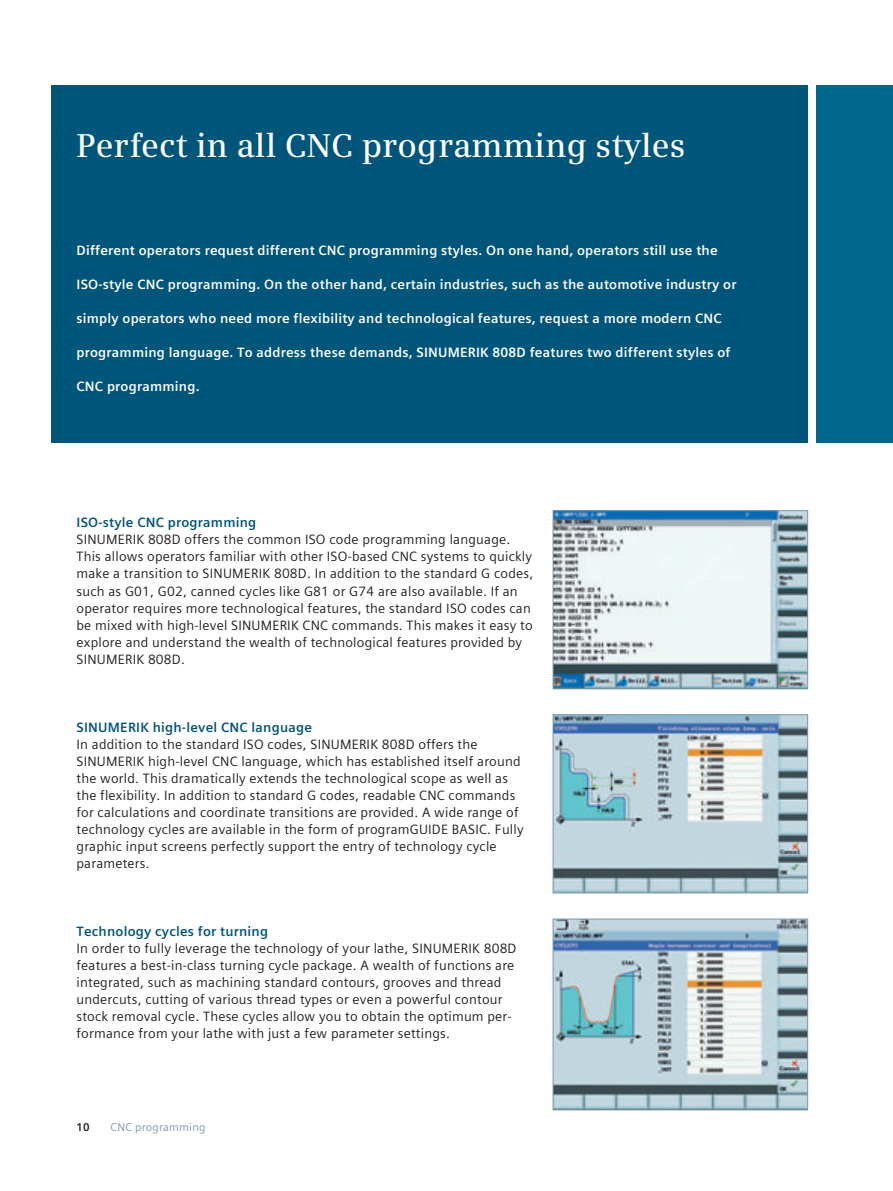
<style>
.page{position:relative;width:893px;height:1191px;background:#fff}
.page>*{position:absolute;margin:0;border:0;box-sizing:border-box;transform-origin:0 0}
.t1{font:600 33px "Siemens Serif";letter-spacing:.005em;color:#fff}
.t2{font:13.5px/17px "Siemens Sans Global";letter-spacing:.015em;color:#231f20}
.t3{font:700 13.5px "Siemens Sans Global";letter-spacing:.015em;color:#fff}
.t4{font:700 13.5px "Siemens Sans Global";letter-spacing:.015em;color:#00567a}
.t5{font:11.25px "Siemens Sans Global";letter-spacing:.02em;color:#7b99a9}
.t6{font:700 11.25px "Siemens Sans Global";color:#231f20}
</style>
<div class="page">
<div style="left:51px;top:85px;width:757px;height:357px;background:#00567a"></div>
<div style="left:816px;top:85px;width:77px;height:357px;background:#00688b"></div>
<img style="left:555px;top:716px;width:251px;height:175px">
<div style="left:553px;top:714px;width:255px;height:179px;border:1px solid #7b99a9"></div>
<img style="left:555px;top:920px;width:251px;height:188px">
<div style="left:553px;top:918px;width:255px;height:192px;border:1px solid #7b99a9"></div>
<img style="left:555px;top:512px;width:251px;height:175px">
<div style="left:553px;top:510px;width:255px;height:179px;border:1px solid #7b99a9"></div>
<h1 class="t1" style="left:77px;top:130px;width:610px">Perfect in all CNC programming styles</h1>
<p class="t3" style="left:77px;top:242px;width:643px">Different operators request different CNC programming styles. On one hand, operators still use the</p>
<p class="t3" style="left:77px;top:276px;width:661px">ISO-style CNC programming. On the other hand, certain industries, such as the automotive industry or</p>
<p class="t3" style="left:77px;top:310px;width:647px">simply operators who need more flexibility and technological features, request a more modern CNC</p>
<p class="t3" style="left:77px;top:344px;width:655px">programming language. To address these demands, SINUMERIK 808D features two different styles of</p>
<p class="t3" style="left:77px;top:378px;width:125px">CNC programming.</p>
<p class="t4" style="left:77px;top:514px;width:181px">ISO-style CNC programming</p>
<p class="t2" style="left:77px;top:531px;width:458px">SINUMERIK 808D offers the common ISO code programming language.<br>This allows operators familiar with other ISO-based CNC systems to quickly make a transition to SINUMERIK 808D. In addition to the standard G codes, such as G01, G02, canned cycles like G81 or G74 are also available. If an operator requires more technological features, the standard ISO codes can be mixed with high-level SINUMERIK CNC commands. This makes it easy to explore and understand the wealth of technological features provided by SINUMERIK 808D.</p>
<p class="t4" style="left:77px;top:718px;width:237px">SINUMERIK high-level CNC language</p>
<p class="t2" style="left:77px;top:735px;width:449px">In addition to the standard ISO codes, SINUMERIK 808D offers the SINUMERIK high-level CNC language, which has established itself around the world. This dramatically extends the technological scope as well as the flexibility. In addition to standard G codes, readable CNC commands for calculations and coordinate transitions are provided. A wide range of technology cycles are available in the form of programGUIDE BASIC. Fully graphic input screens perfectly support the entry of technology cycle parameters.</p>
<p class="t4" style="left:77px;top:922px;width:193px">Technology cycles for turning</p>
<p class="t2" style="left:77px;top:939px;width:441px">In order to fully leverage the technology of your lathe, SINUMERIK 808D features a best-in-class turning cycle package. A wealth of functions are integrated, such as machining standard contours, grooves and thread undercuts, cutting of various thread types or even a powerful contour stock removal cycle. These cycles allow you to obtain the optimum per&shy;formance from your lathe with just a few parameter settings.</p>
<p class="t6" style="left:77px;top:1120px;width:15px">10</p>
<p class="t5" style="left:111px;top:1120px;width:96px">CNC programming</p>
</div>
